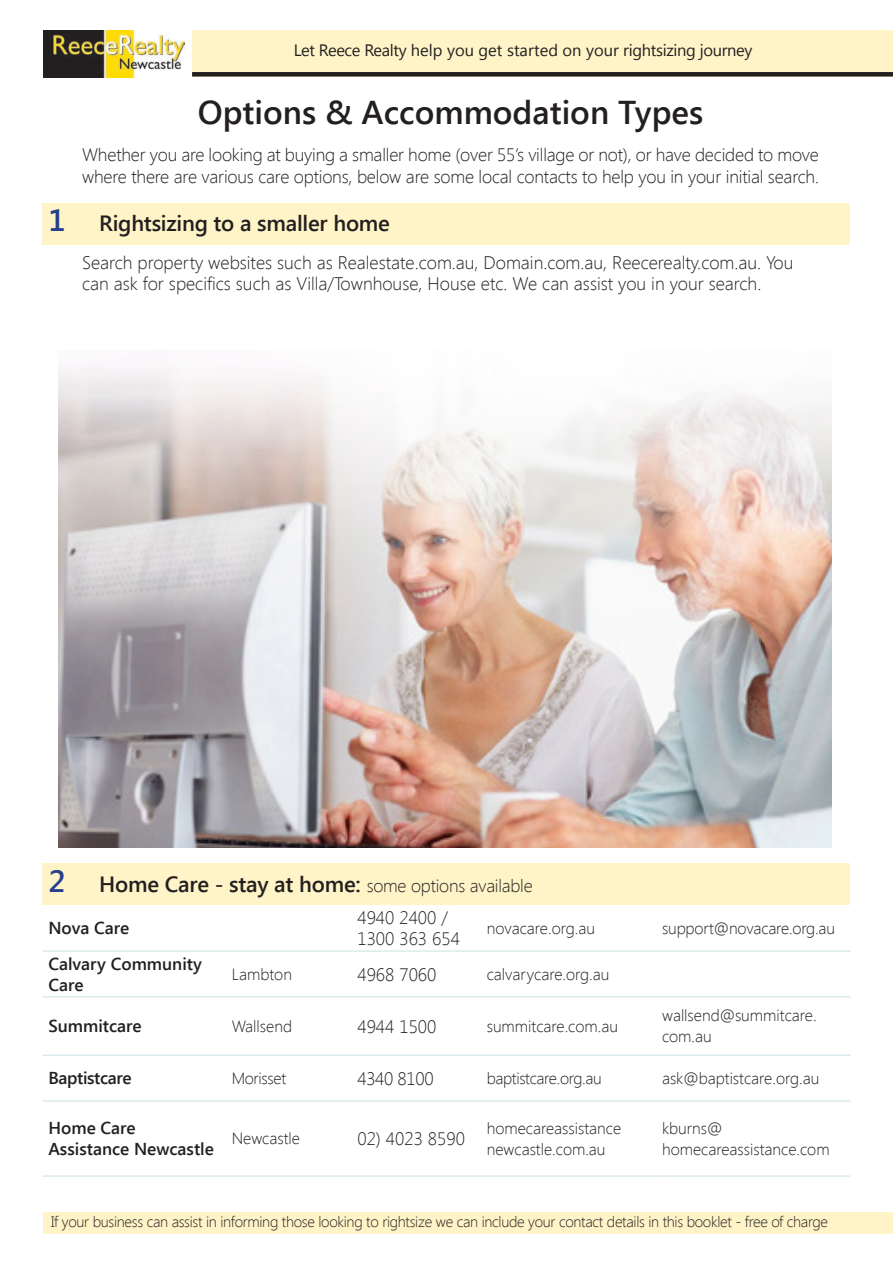
<style>
.page{position:relative;width:893px;height:1263px;background:#fff}
.page>*{position:absolute;margin:0;border:0;box-sizing:border-box;transform-origin:0 0}
.t1{font:600 33px "Segoe UI";color:#231f20}
.t2{font:600 22.05px "Segoe UI";letter-spacing:-.01em;color:#231f20}
.t3{font:300 18.15px/21.5px "Segoe UI";color:#231f20}
.t4{font:300 18px/21.5px "Segoe UI";letter-spacing:-.01em;color:#231f20}
.t5{font:600 17.25px/21px "Segoe UI";color:#231f20}
.t6{font:600 17.25px "Segoe UI";letter-spacing:-.02em;color:#231f20}
.t7{font:16.5px "Segoe UI";letter-spacing:-.02em;color:#231f20}
.t8{font:300 16.2px/21px "Segoe UI";color:#231f20}
.t9{font:300 16.2px "Segoe UI";letter-spacing:-.02em;color:#231f20}
.t10{font:300 15px "Segoe UI";letter-spacing:-.02em;color:#231f20}
.s1{font-size:30.75px;color:#253f8e}
.s2{font-weight:300;font-size:17.85px}
</style>
<div class="page">
<div style="left:43px;top:1212px;width:850px;height:21px;background:#fef4c7"></div>
<img style="left:43px;top:31px;width:142px;height:46px">
<div style="left:192px;top:31px;width:701px;height:46px;background:#fef4c7"></div>
<div style="left:192px;top:72px;width:701px;height:5px;background:#231f20"></div>
<img style="left:58px;top:366px;width:773px;height:482px">
<div style="left:43px;top:863px;width:807px;height:42px;background:#fef4c7"></div>
<hr style="left:43px;top:951px;width:183px;height:1px;background:#c9e1e3">
<hr style="left:226px;top:951px;width:126px;height:1px;background:#c9e1e3">
<hr style="left:352px;top:951px;width:129px;height:1px;background:#c9e1e3">
<hr style="left:481px;top:951px;width:175px;height:1px;background:#c9e1e3">
<hr style="left:656px;top:951px;width:194px;height:1px;background:#c9e1e3">
<hr style="left:43px;top:996px;width:183px;height:1px;background:#c9e1e3">
<hr style="left:226px;top:996px;width:126px;height:1px;background:#c9e1e3">
<hr style="left:352px;top:996px;width:129px;height:1px;background:#c9e1e3">
<hr style="left:481px;top:996px;width:175px;height:1px;background:#c9e1e3">
<hr style="left:656px;top:996px;width:194px;height:1px;background:#c9e1e3">
<hr style="left:43px;top:1055px;width:183px;height:1px;background:#c9e1e3">
<hr style="left:226px;top:1055px;width:126px;height:1px;background:#c9e1e3">
<hr style="left:352px;top:1055px;width:129px;height:1px;background:#c9e1e3">
<hr style="left:481px;top:1055px;width:175px;height:1px;background:#c9e1e3">
<hr style="left:656px;top:1055px;width:194px;height:1px;background:#c9e1e3">
<hr style="left:43px;top:1101px;width:183px;height:1px;background:#c9e1e3">
<hr style="left:226px;top:1101px;width:126px;height:1px;background:#c9e1e3">
<hr style="left:352px;top:1101px;width:129px;height:1px;background:#c9e1e3">
<hr style="left:481px;top:1101px;width:175px;height:1px;background:#c9e1e3">
<hr style="left:656px;top:1101px;width:194px;height:1px;background:#c9e1e3">
<hr style="left:43px;top:1176px;width:183px;height:1px;background:#c9e1e3">
<hr style="left:226px;top:1176px;width:126px;height:1px;background:#c9e1e3">
<hr style="left:352px;top:1176px;width:129px;height:1px;background:#c9e1e3">
<hr style="left:481px;top:1176px;width:175px;height:1px;background:#c9e1e3">
<hr style="left:656px;top:1176px;width:194px;height:1px;background:#c9e1e3">
<div style="left:43px;top:203px;width:807px;height:42px;background:#fef4c7"></div>
<p class="t7" style="left:294px;top:39px;width:460px">Let Reece Realty help you get started on your rightsizing journey</p>
<p class="t1" style="left:198px;top:89px;width:507px">Options &amp; Accommodation Types</p>
<p class="t4" style="left:82px;top:144px;width:738px">Whether you are looking at buying a smaller home (over 55’s village or not), or have decided to move where there are various care options, below are some local contacts to help you in your initial search.</p>
<p class="t2" style="left:48px;top:208px;width:343px"><span class="s1">1</span> Rightsizing to a smaller home</p>
<p class="t3" style="left:82px;top:251px;width:713px">Search property websites such as Realestate.com.au, Domain.com.au, Reecerealty.com.au. You can ask for specifics such as Villa/Townhouse, House etc. We can assist you in your search.</p>
<p class="t2" style="left:48px;top:868px;width:486px"><span class="s1">2</span> Home Care - stay at home: <span class="s2">some options available</span></p>
<p class="t5" style="left:48px;top:917px;width:82px">Nova Care</p>
<p class="t4" style="left:357px;top:907px;width:104px;line-height:21px">4940 2400 /<br>1300 363 654</p>
<p class="t8" style="left:487px;top:917px;width:110px">novacare.org.au</p>
<p class="t8" style="left:662px;top:917px;width:175px">support@novacare.org.au</p>
<p class="t5" style="left:48px;top:952px;width:155px">Calvary Community<br>Care</p>
<p class="t8" style="left:232px;top:963px;width:62px">Lambton</p>
<p class="t4" style="left:357px;top:963px;width:81px">4968 7060</p>
<p class="t8" style="left:487px;top:963px;width:124px">calvarycare.org.au</p>
<p class="t5" style="left:48px;top:1015px;width:95px">Summitcare</p>
<p class="t8" style="left:232px;top:1015px;width:62px">Wallsend</p>
<p class="t4" style="left:357px;top:1015px;width:81px">4944 1500</p>
<p class="t8" style="left:487px;top:1015px;width:133px">summitcare.com.au</p>
<p class="t8" style="left:662px;top:1005px;width:156px">wallsend@summitcare. com.au</p>
<p class="t6" style="left:48px;top:1066px;width:85px">Baptistcare</p>
<p class="t9" style="left:232px;top:1067px;width:56px">Morisset</p>
<p class="t4" style="left:357px;top:1067px;width:78px">4340 8100</p>
<p class="t9" style="left:487px;top:1067px;width:117px">baptistcare.org.au</p>
<p class="t8" style="left:662px;top:1067px;width:159px">ask@baptistcare.org.au</p>
<p class="t5" style="left:48px;top:1117px;width:167px">Home Care<br>Assistance Newcastle</p>
<p class="t8" style="left:232px;top:1128px;width:70px">Newcastle</p>
<p class="t4" style="left:357px;top:1127px;width:109px">02) 4023 8590</p>
<p class="t8" style="left:487px;top:1117px;width:136px">homecareassistance</p>
<p class="t8" style="left:487px;top:1138px;width:120px">newcastle.com.au</p>
<p class="t8" style="left:662px;top:1117px;width:169px">kburns@ homecareassistance.com</p>
<p class="t10" style="left:51px;top:1211px;width:778px">If your business can assist in informing those looking to rightsize we can include your contact details in this booklet - free of charge</p>
</div>
